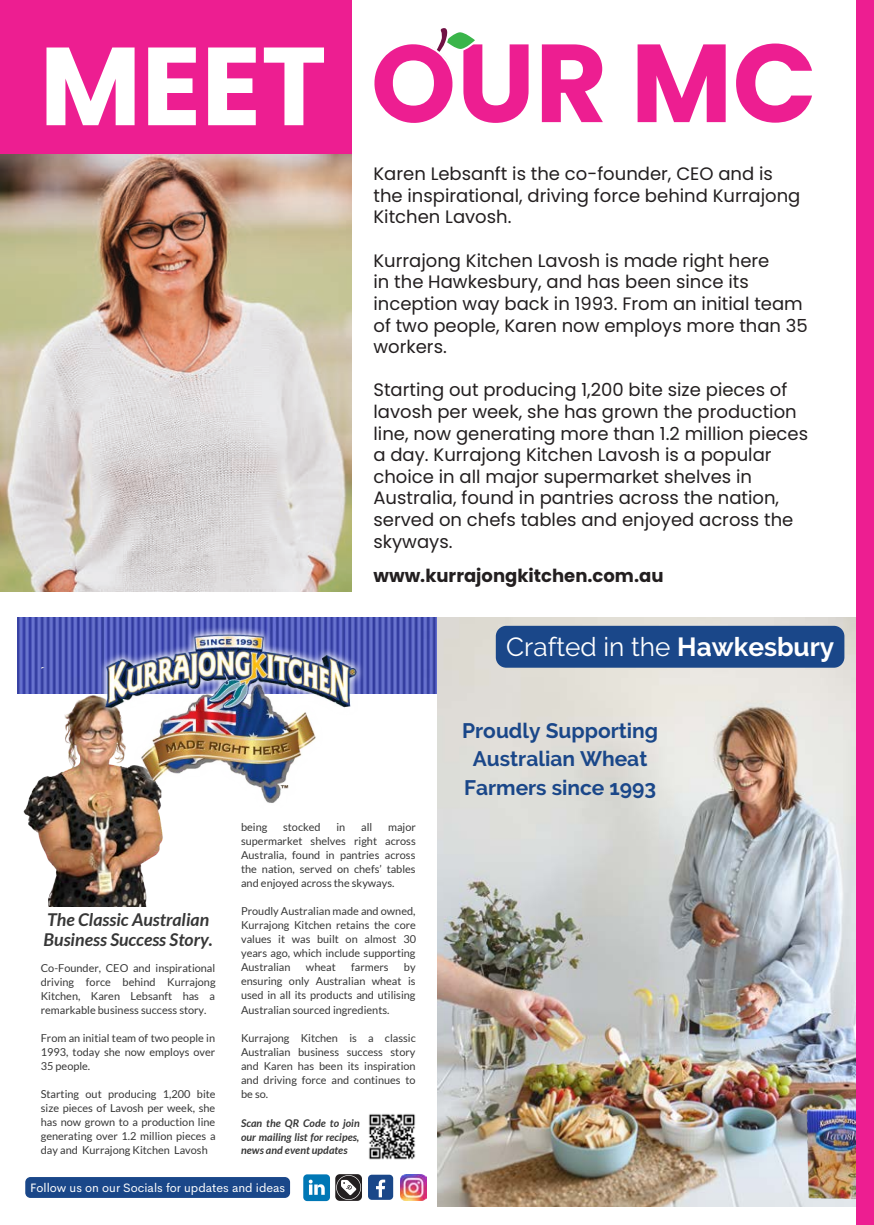
<style>
.page{position:relative;width:874px;height:1225px;background:#fff}
.page>*{position:absolute;margin:0;border:0;box-sizing:border-box;transform-origin:0 0}
.t1{font:26.2px "Raleway";color:#fff}
.t2{font:700 21px/28.2px "Raleway";color:#1a4789;text-align:center}
.t3{font:18px/21.6px "Poppins";color:#231f20}
.t4{font:700 18px "Poppins";color:#231f20}
.t5{font:italic 700 17.6px/19.4px "Lato";color:#373737}
.t6{font:12.2px "Cerebri Sans";color:#fff}
.t7{font:11px/14px "Lato";color:#373737;text-align:justify}
.t8{font:italic 700 10.6px/13.6px "Lato";color:#373737;text-align:justify}
.s1{font-weight:700}
</style>
<div class="page">
<svg style="left:637px;top:44px;width:88px;height:78px"></svg>
<svg style="left:736px;top:44px;width:75px;height:79px"></svg>
<img style="left:0;top:153px;width:351px;height:438px">
<img style="left:17px;top:617px;width:420px;height:76px">
<img style="left:17px;top:667px;width:146px;height:239px">
<img style="left:437px;top:617px;width:419px;height:589px">
<img style="left:97px;top:626px;width:267px;height:184px">
<img style="left:400px;top:1174px;width:27px;height:26px">
<div style="left:368px;top:1174px;width:25px;height:25px;background:#1a4789;border-radius:4px"></div>
<svg style="left:376px;top:1179px;width:9px;height:18px"></svg>
<svg style="left:335px;top:1174px;width:27px;height:26px"></svg>
<svg style="left:336px;top:1175px;width:25px;height:25px"></svg>
<svg style="left:303px;top:1174px;width:27px;height:27px"></svg>
<img style="left:369px;top:1114px;width:46px;height:46px">
<div style="left:25px;top:1177px;width:265px;height:21px;background:#1a4789;border-radius:5px"></div>
<img style="left:800px;top:1108px;width:56px;height:91px">
<div style="left:495px;top:626px;width:349px;height:41px;background:#1a4789"></div>
<div style="left:0;top:0;width:351px;height:153px;background:#ed1e91"></div>
<svg style="left:46px;top:47px;width:88px;height:78px"></svg>
<svg style="left:148px;top:47px;width:48px;height:78px"></svg>
<svg style="left:208px;top:47px;width:48px;height:78px"></svg>
<svg style="left:264px;top:47px;width:60px;height:78px"></svg>
<svg style="left:541px;top:44px;width:61px;height:78px"></svg>
<svg style="left:374px;top:28px;width:154px;height:95px"></svg>
<div style="left:856px;top:0;width:17px;height:1225px;background:#ed1e91"></div>
<p class="t3" style="left:373px;top:163px;width:428px">Karen Lebsanft is the co-founder, CEO and is the inspirational, driving force behind Kurrajong<br>Kitchen Lavosh.</p>
<p class="t3" style="left:373px;top:250px;width:435px">Kurrajong Kitchen Lavosh is made right here<br>in the Hawkesbury, and has been since its inception way back in 1993. From an initial team of two people, Karen now employs more than 35 workers.</p>
<p class="t3" style="left:373px;top:379px;width:436px">Starting out producing 1,200 bite size pieces of lavosh per week, she has grown the production line, now generating more than 1.2 million pieces a day. Kurrajong Kitchen Lavosh is a popular choice in all major supermarket shelves in Australia, found in pantries across the nation, served on chefs tables and enjoyed across the skyways.</p>
<p class="t4" style="left:373px;top:565px;width:291px">www.kurrajongkitchen.com.au</p>
<p class="t1" style="left:506px;top:632px;width:329px">Crafted in the <span class="s1">Hawkesbury</span></p>
<p class="t5" style="left:44px;top:910px;width:171px">The Classic Australian<br>Business Success Story.</p>
<p class="t7" style="left:41px;top:961px;width:176px">Co-Founder, CEO and inspirational driving force behind Kurrajong Kitchen, Karen Lebsanft has a remarkable business success story.</p>
<p class="t7" style="left:41px;top:1031px;width:176px">From an initial team of two people in 1993, today she now employs over 35 people.</p>
<p class="t7" style="left:41px;top:1087px;width:176px">Starting out producing 1,200 bite size pieces of Lavosh per week, she has now grown to a production line generating over 1.2 million pieces a day and Kurrajong Kitchen Lavosh</p>
<p class="t7" style="left:241px;top:820px;width:28px">being</p>
<p class="t7" style="left:283px;top:820px;width:39px">stocked</p>
<p class="t7" style="left:336px;top:820px;width:10px">in</p>
<p class="t7" style="left:361px;top:820px;width:13px">all</p>
<p class="t7" style="left:241px;top:820px;width:176px;text-indent:147px">major supermarket shelves right across Australia, found in pantries across the nation, served on chefs’ tables and enjoyed across the skyways.</p>
<p class="t7" style="left:241px;top:904px;width:176px">Proudly Australian made and owned, Kurrajong Kitchen retains the core values it was built on almost 30 years ago, which include supporting Australian</p>
<p class="t7" style="left:241px;top:960px;width:176px;text-indent:163px">by ensuring only Australian wheat is used in all its products and utilising Australian sourced ingredients.</p>
<p class="t7" style="left:241px;top:1030px;width:176px">Kurrajong Kitchen is a classic Australian business success story and Karen has been its inspiration and driving force and continues to be so.</p>
<p class="t7" style="left:306px;top:960px;width:31px">wheat</p>
<p class="t7" style="left:351px;top:960px;width:39px">farmers</p>
<p class="t8" style="left:241px;top:1116px;width:120px">Scan the QR Code to join our mailing list for recipes, news and event updates</p>
<p class="t6" style="left:30px;top:1178px;width:256px">Follow us on our Socials for updates and ideas</p>
<p class="t2" style="left:462px;top:716px;width:197px">Proudly Supporting<br>Australian Wheat<br>Farmers since 1993</p>
</div>
